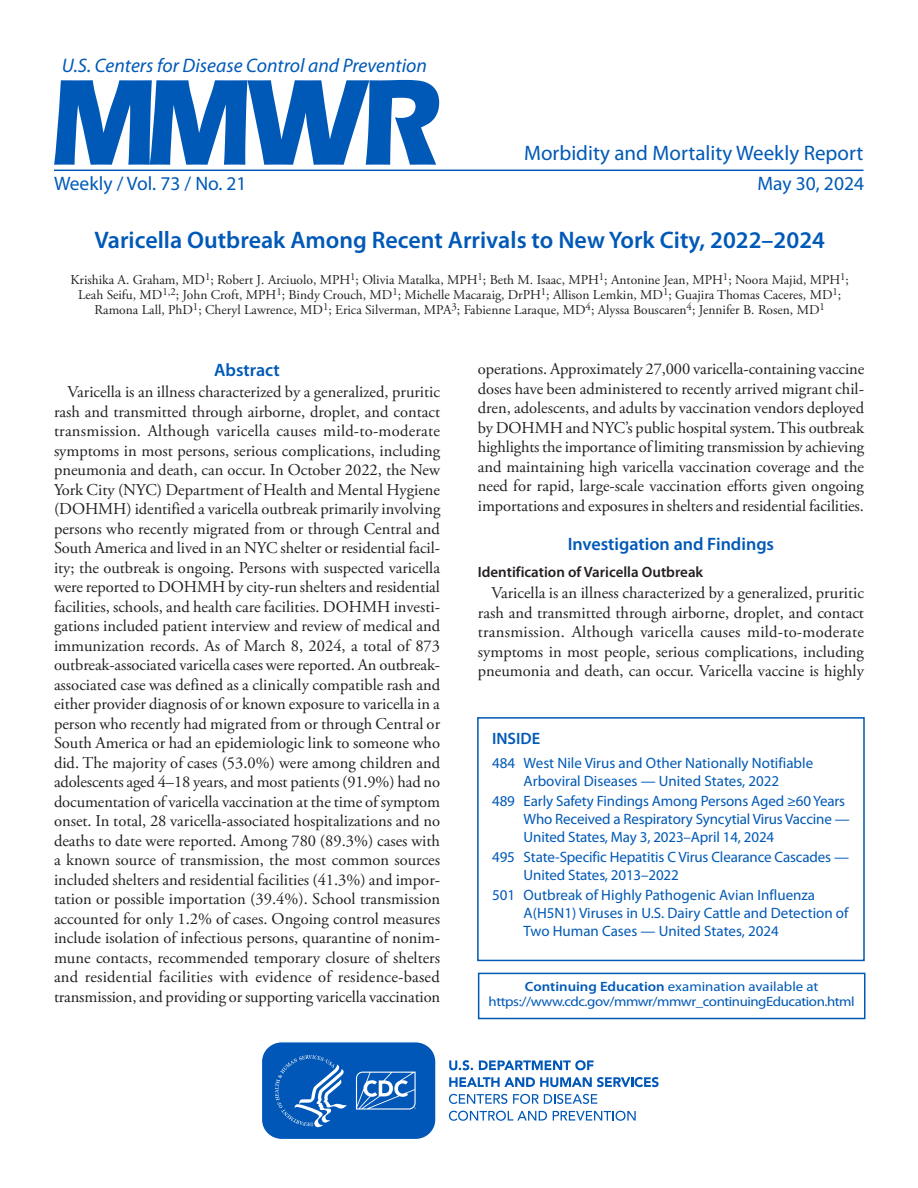
<style>
.page{position:relative;width:918px;height:1188px;background:#fff}
.page>*{position:absolute;margin:0;border:0;box-sizing:border-box;transform-origin:0 0}
.Report_Title{font:600 24px "Myriad Pro";color:#0059b7}
.t1{font:21px "Myriad Pro";color:#0059b7}
.t2{font:italic 19.65px "Myriad Pro";color:#0059b7}
.cover_date_vol{font:19.5px "Myriad Pro";color:#0059b7}
.Heading_1{font:600 18px "Myriad Pro";color:#0059b7}
.Paragraph{font:16.5px/19.5px "Adobe Garamond Pro";letter-spacing:-.005em;color:#231f20;text-align:justify}
.inside{font:600 16.5px "Myriad Pro";color:#0059b7}
.t3{font:15px/18px "Myriad Pro";letter-spacing:-.005em;color:#0059b7}
.Heading_2_after_Heading_1{font:600 15px "Myriad Pro";color:#231f20}
.Author_Names{font:13.5px/15px "Adobe Garamond Pro";color:#231f20;text-align:center}
.CE_box_-_normal_9pt{font:13.5px/15px "Myriad Pro";letter-spacing:-.03em;color:#0059b7;text-align:center;scale:1.1 1}
.s1{font-weight:600}
</style>
<div class="page">
<hr style="left:54px;top:170px;width:810px;height:1px;background:#0059b7">
<svg style="left:54px;top:80px;width:385px;height:85px"></svg>
<div style="left:477px;top:717px;width:388px;height:244px;border:2px solid #0059b7"></div>
<div style="left:478px;top:973px;width:388px;height:46px;border:2px solid #0059b7"></div>
<svg style="left:449px;top:1060px;width:24px;height:10px"></svg>
<svg style="left:479px;top:1060px;width:115px;height:10px"></svg>
<svg style="left:449px;top:1077px;width:209px;height:10px"></svg>
<svg style="left:449px;top:1094px;width:58px;height:10px"></svg>
<svg style="left:513px;top:1094px;width:84px;height:10px"></svg>
<svg style="left:449px;top:1111px;width:98px;height:10px"></svg>
<svg style="left:553px;top:1111px;width:83px;height:10px"></svg>
<svg style="left:262px;top:1042px;width:174px;height:97px;background:#1d6abf"></svg>
<p class="t2" style="left:62px;top:55px;width:367px">U.S. Centers for Disease Control and Prevention</p>
<p class="t1" style="left:524px;top:142px;width:341px">Morbidity and Mortality Weekly Report</p>
<p class="cover_date_vol" style="left:54px;top:173px;width:194px">Weekly / Vol. 73 / No. 21</p>
<p class="cover_date_vol" style="left:757px;top:173px;width:108px">May 30, 2024</p>
<h1 class="Report_Title" style="left:94px;top:226px;width:732px">Varicella Outbreak Among Recent Arrivals to New York City, 2022–2024</h1>
<p class="Author_Names" style="left:70px;top:273px;width:780px">Krishika A. Graham, MD<sup>1</sup>; Robert J. Arciuolo, MPH<sup>1</sup>; Olivia Matalka, MPH<sup>1</sup>; Beth M. Isaac, MPH<sup>1</sup>; Antonine Jean, MPH<sup>1</sup>; Noora Majid, MPH<sup>1</sup>;<br>Leah Seifu, MD<sup>1,2</sup>; John Croft, MPH<sup>1</sup>; Bindy Crouch, MD<sup>1</sup>; Michelle Macaraig, DrPH<sup>1</sup>; Allison Lemkin, MD<sup>1</sup>; Guajira Thomas Caceres, MD<sup>1</sup>;<br>Ramona Lall, PhD<sup>1</sup>; Cheryl Lawrence, MD<sup>1</sup>; Erica Silverman, MPA<sup>3</sup>; Fabienne Laraque, MD<sup>4</sup>; Alyssa Bouscaren<sup>4</sup>; Jennifer B. Rosen, MD<sup>1</sup></p>
<h1 class="Heading_1" style="left:214px;top:360px;width:67px">Abstract</h1>
<p class="Paragraph" style="left:54px;top:383px;width:388px;text-indent:14px">Varicella is an illness characterized by a generalized, pruritic rash and transmitted through airborne, droplet, and contact transmission. Although varicella causes mild-to-moderate symptoms in most persons, serious complications, including pneumonia and death, can occur. In October 2022, the New York City (NYC) Department of Health and Mental Hygiene (DOHMH) identified a varicella outbreak primarily involving persons who recently migrated from or through Central and South America and lived in an NYC shelter or residential facil&shy;ity; the outbreak is ongoing. Persons with suspected varicella were reported to DOHMH by city-run shelters and residential facilities, schools, and health care facilities. DOHMH investi&shy;gations included patient interview and review of medical and immunization records. As of March 8, 2024, a total of 873 outbreak-associated varicella cases were reported. An outbreak&shy;associated case was defined as a clinically compatible rash and either provider diagnosis of or known exposure to varicella in a person who recently had migrated from or through Central or South America or had an epidemiologic link to someone who did. The majority of cases (53.0%) were among children and adolescents aged 4–18 years, and most patients (91.9%) had no documentation of varicella vaccination at the time of symptom onset. In total, 28 varicella-associated hospitalizations and no deaths to date were reported. Among 780 (89.3%) cases with a known source of transmission, the most common sources included shelters and residential facilities (41.3%) and impor&shy;tation or possible importation (39.4%). School transmission accounted for only 1.2% of cases. Ongoing control measures include isolation of infectious persons, quarantine of nonim&shy;mune contacts, recommended temporary closure of shelters and residential facilities with evidence of residence-based transmission, and providing or supporting varicella vaccination</p>
<p class="Paragraph" style="left:478px;top:360px;width:388px">operations. Approximately 27,000 varicella-containing vaccine doses have been administered to recently arrived migrant chil&shy;dren, adolescents, and adults by vaccination vendors deployed by DOHMH and NYC’s public hospital system. This outbreak highlights the importance of limiting transmission by achieving and maintaining high varicella vaccination coverage and the need for rapid, large-scale vaccination efforts given ongoing importations and exposures in shelters and residential facilities.</p>
<h1 class="Heading_1" style="left:568px;top:534px;width:208px">Investigation and Findings</h1>
<h2 class="Heading_2_after_Heading_1" style="left:478px;top:563px;width:227px">Identification of Varicella Outbreak</h2>
<p class="Paragraph" style="left:478px;top:584px;width:388px;text-indent:14px">Varicella is an illness characterized by a generalized, pruritic rash and transmitted through airborne, droplet, and contact transmission. Although varicella causes mild-to-moderate symptoms in most people, serious complications, including pneumonia and death, can occur. Varicella vaccine is highly</p>
<h1 class="inside" style="left:492px;top:730px;width:50px">INSIDE</h1>
<p class="t3" style="left:492px;top:754px;width:323px;text-align:center">484 West Nile Virus and Other Nationally Notifiable<br>Arboviral Diseases — United States, 2022</p>
<p class="t3" style="left:524px;top:792px;width:328px;text-indent:-32px">489 Early Safety Findings Among Persons Aged ≥60 Years<br>Who Received a Respiratory Syncytial Virus Vaccine —<br>United States, May 3, 2023–April 14, 2024</p>
<p class="t3" style="left:524px;top:848px;width:327px;text-indent:-32px">495 State-Specific Hepatitis C Virus Clearance Cascades —<br>United States, 2013–2022</p>
<p class="t3" style="left:524px;top:887px;width:326px;text-indent:-32px">501 Outbreak of Highly Pathogenic Avian Influenza<br>A(H5N1) Viruses in U.S. Dairy Cattle and Detection of<br>Two Human Cases — United States, 2024</p>
<p class="CE_box_-_normal_9pt" style="left:489px;top:979px;width:334px"><span class="s1">Continuing Education</span> examination available at https://www.cdc.gov/mmwr/mmwr_continuingEducation.html</p>
</div>
